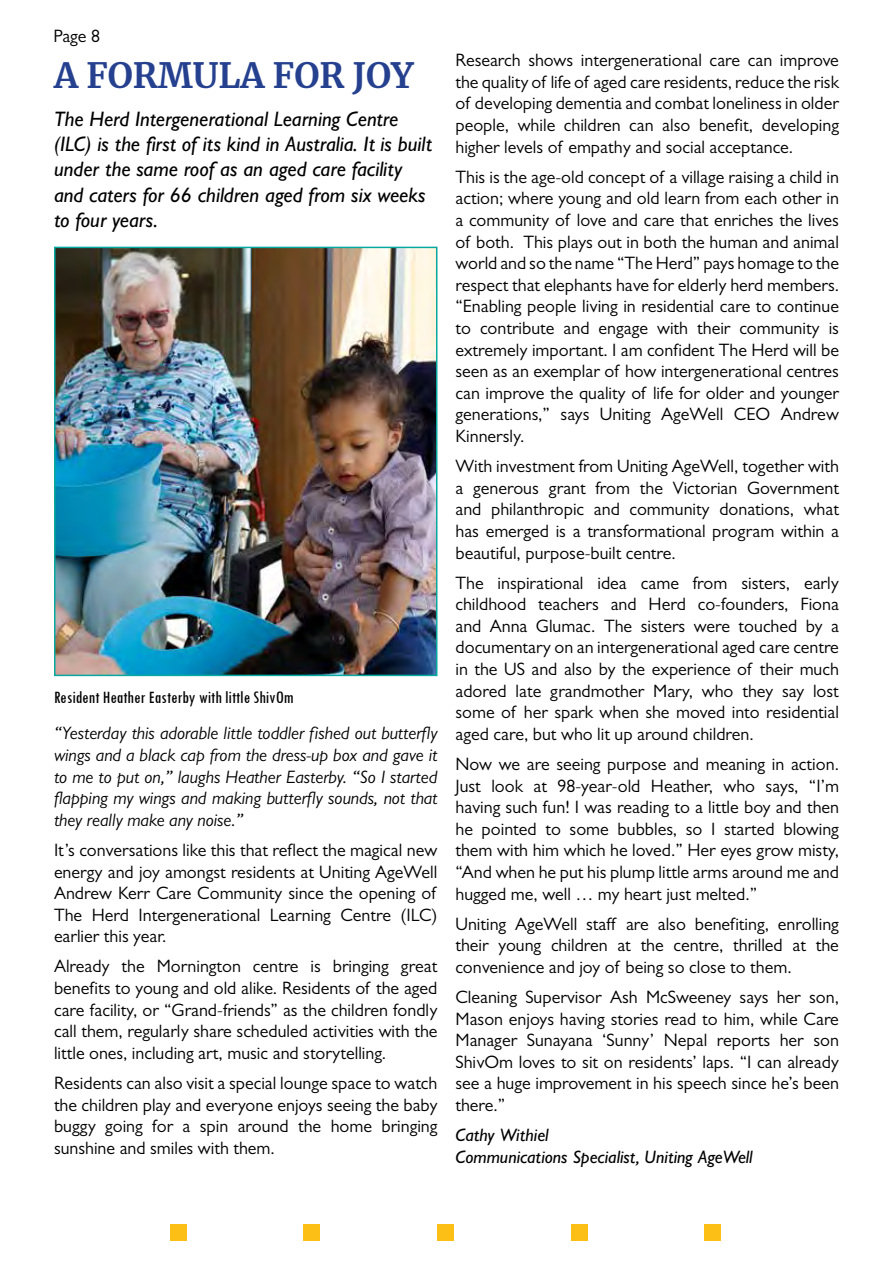
<style>
.page{position:relative;width:893px;height:1263px;background:#fff}
.page>*{position:absolute;margin:0;border:0;box-sizing:border-box;transform-origin:0 0}
.t1{font:700 34.5px "Merriweather";color:#25408f}
.t2{font:italic 500 21px/25.2px "Gill Sans";color:#000}
.t3{font:18px/21.6px "Gill Sans";color:#000;text-align:justify}
.t4{font:italic 18px/21.6px "Gill Sans";color:#000;text-align:justify}
.t5{font:italic 500 18px/21.6px "Gill Sans";color:#000}
.t6{font:condensed 18px "Tw Cen";color:#000}
</style>
<div class="page">
<div style="left:170px;top:1225px;width:16px;height:16px;background:#fbbf16"></div>
<div style="left:304px;top:1225px;width:16px;height:16px;background:#fbbf16"></div>
<div style="left:437px;top:1225px;width:17px;height:16px;background:#fbbf16"></div>
<div style="left:571px;top:1225px;width:16px;height:16px;background:#fbbf16"></div>
<div style="left:705px;top:1225px;width:16px;height:16px;background:#fbbf16"></div>
<img style="left:57px;top:250px;width:377px;height:423px">
<div style="left:54px;top:247px;width:383px;height:429px;border:2px solid #06a89f"></div>
<p class="t3" style="left:54px;top:26px;width:48px">Page 8</p>
<h1 class="t1" style="left:54px;top:52px;width:361px">A FORMULA FOR JOY</h1>
<p class="t2" style="left:54px;top:106px;width:379px">The Herd Intergenerational Learning Centre (ILC) is the first of its kind in Australia. It is built under the same roof as an aged care facility and caters for 66 children aged from six weeks to four years.</p>
<p class="t6" style="left:54px;top:686px;width:241px">Resident Heather Easterby with little ShivOm</p>
<p class="t4" style="left:54px;top:722px;width:385px">“Yesterday this adorable little toddler fished out butterfly wings and a black cap from the dress-up box and gave it to me to put on,” laughs Heather Easterby. “So I started flapping my wings and making butterfly sounds, not that they really make any noise.”</p>
<p class="t3" style="left:54px;top:839px;width:385px">It’s conversations like this that reflect the magical new energy and joy amongst residents at Uniting AgeWell Andrew Kerr Care Community since the opening of The Herd Intergenerational Learning Centre (ILC) earlier this year.</p>
<p class="t3" style="left:54px;top:955px;width:385px">Already the Mornington centre is bringing great benefits to young and old alike. Residents of the aged care facility, or “Grand-friends” as the children fondly call them, regularly share scheduled activities with the little ones, including art, music and storytelling.</p>
<p class="t3" style="left:54px;top:1072px;width:385px">Residents can also visit a special lounge space to watch the children play and everyone enjoys seeing the baby buggy going for a spin around the home bringing sunshine and smiles with them.</p>
<p class="t3" style="left:455px;top:49px;width:385px">Research shows intergenerational care can improve the quality of life of aged care residents, reduce the risk of developing dementia and combat loneliness in older people, while children can also benefit, developing higher levels of empathy and social acceptance.</p>
<p class="t3" style="left:455px;top:166px;width:385px">This is the age-old concept of a village raising a child in action; where young and old learn from each other in a community of love and care that enriches the lives of both. This plays out in both the human and animal world and so the name “The Herd” pays homage to the respect that elephants have for elderly herd members. “Enabling people living in residential care to continue to contribute and engage with their community is extremely important. I am confident The Herd will be seen as an exemplar of how intergenerational centres can improve the quality of life for older and younger generations,” says Uniting AgeWell CEO Andrew Kinnersly.</p>
<p class="t3" style="left:455px;top:455px;width:385px">With investment from Uniting AgeWell, together with a generous grant from the Victorian Government and philanthropic and community donations, what has emerged is a transformational program within a beautiful, purpose-built centre.</p>
<p class="t3" style="left:455px;top:572px;width:385px">The inspirational idea came from sisters, early childhood teachers and Herd co-founders, Fiona and Anna Glumac. The sisters were touched by a documentary on an intergenerational aged care centre in the US and also by the experience of their much adored late grandmother Mary, who they say lost some of her spark when she moved into residential aged care, but who lit up around children.</p>
<p class="t3" style="left:455px;top:753px;width:385px">Now we are seeing purpose and meaning in action.<br>Just look at 98-year-old Heather, who says, “I’m having such fun! I was reading to a little boy and then he pointed to some bubbles, so I started blowing them with him which he loved.” Her eyes grow misty, “And when he put his plump little arms around me and hugged me, well … my heart just melted.”</p>
<p class="t3" style="left:455px;top:913px;width:385px">Uniting AgeWell staff are also benefiting, enrolling their young children at the centre, thrilled at the convenience and joy of being so close to them.</p>
<p class="t3" style="left:455px;top:986px;width:385px">Cleaning Supervisor Ash McSweeney says her son, Mason enjoys having stories read to him, while Care Manager Sunayana ‘Sunny’ Nepal reports her son ShivOm loves to sit on residents’ laps. “I can already see a huge improvement in his speech since he’s been there.”</p>
<p class="t5" style="left:455px;top:1124px;width:299px">Cathy Withiel<br>Communications Specialist, Uniting AgeWell</p>
</div>
